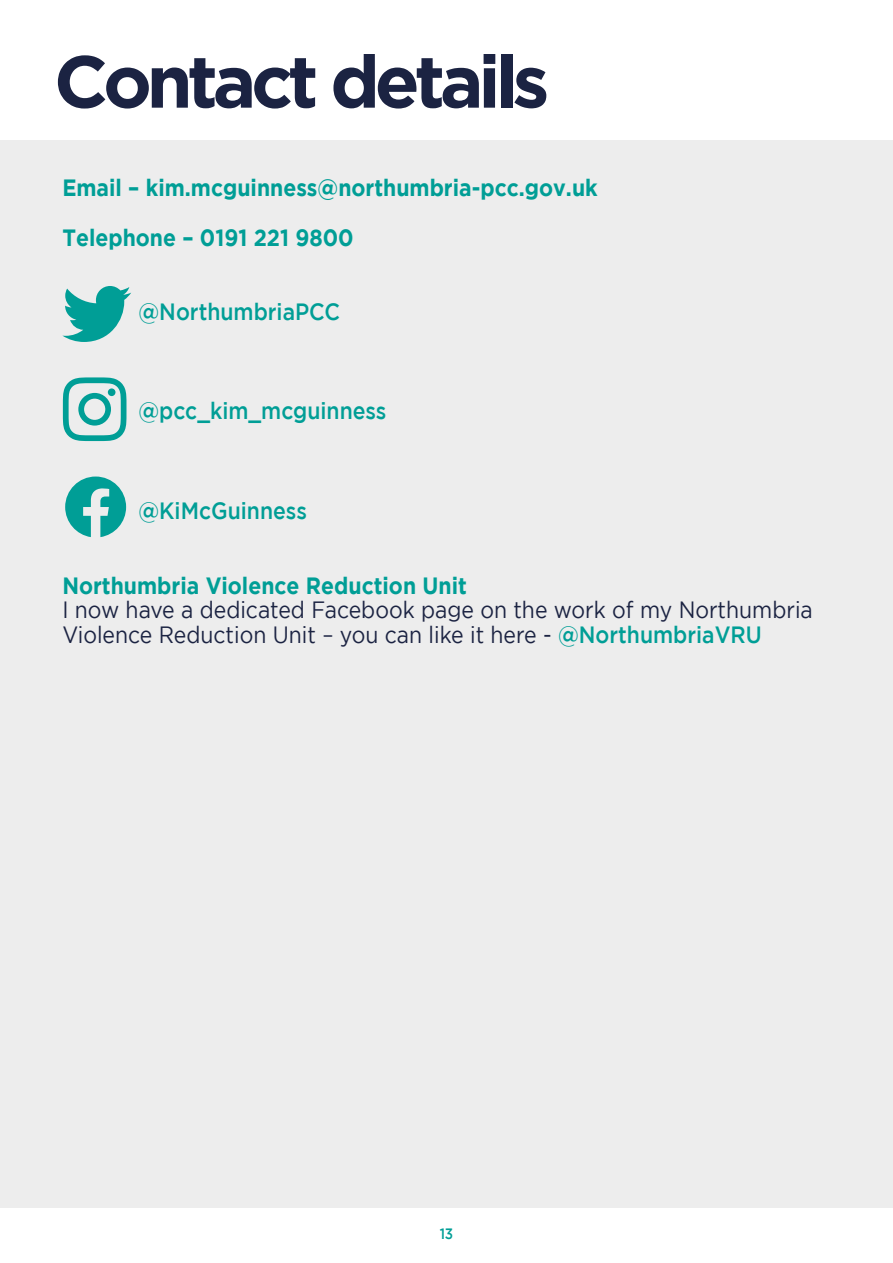
<style>
.page{position:relative;width:893px;height:1263px;background:#fff}
.page>*{position:absolute;margin:0;border:0;box-sizing:border-box;transform-origin:0 0}
.t1{font:700 73.5px "Gotham";letter-spacing:-.07em;color:#1b2342}
.t2{font:23.55px/24.5px "Gotham";color:#1b2342;scale:.9 1}
.t3{font:700 23.55px/50.1px "Gotham";color:#009e96;scale:.9 1}
.t4{font:500 23.55px "Gotham";color:#009e96;scale:.9 1}
.t5{font:500 15px "Gotham";color:#009e96;scale:.9 1}
.s1{font-weight:500;color:#009e96}
</style>
<div class="page">
<div style="left:0;top:140px;width:893px;height:1067px;background:#ededed"></div>
<svg style="left:63px;top:377px;width:63px;height:64px"></svg>
<div style="left:108px;top:388px;width:7px;height:8px;background:#009e96;border-radius:50%"></div>
<svg style="left:65px;top:476px;width:61px;height:61px"></svg>
<svg style="left:62px;top:286px;width:69px;height:56px"></svg>
<h1 class="t1" style="left:54px;top:39px;width:497px">Contact details</h1>
<p class="t3" style="left:62px;top:162px;width:596px">Email – kim.mcguinness@northumbria-pcc.gov.uk<br>Telephone – 0191 221 9800</p>
<p class="t4" style="left:139px;top:299px;width:225px">@NorthumbriaPCC</p>
<p class="t4" style="left:139px;top:397px;width:277px">@pcc_kim_mcguinness</p>
<p class="t4" style="left:139px;top:498px;width:189px">@KiMcGuinness</p>
<p class="t3" style="left:62px;top:560px;width:451px">Northumbria Violence Reduction Unit</p>
<p class="t2" style="left:62px;top:597px;width:835px">I now have a dedicated Facebook page on the work of my Northumbria<br>Violence Reduction Unit – you can like it here - <span class="s1">@NorthumbriaVRU</span></p>
<p class="t5" style="left:440px;top:1225px;width:17px">13</p>
</div>
